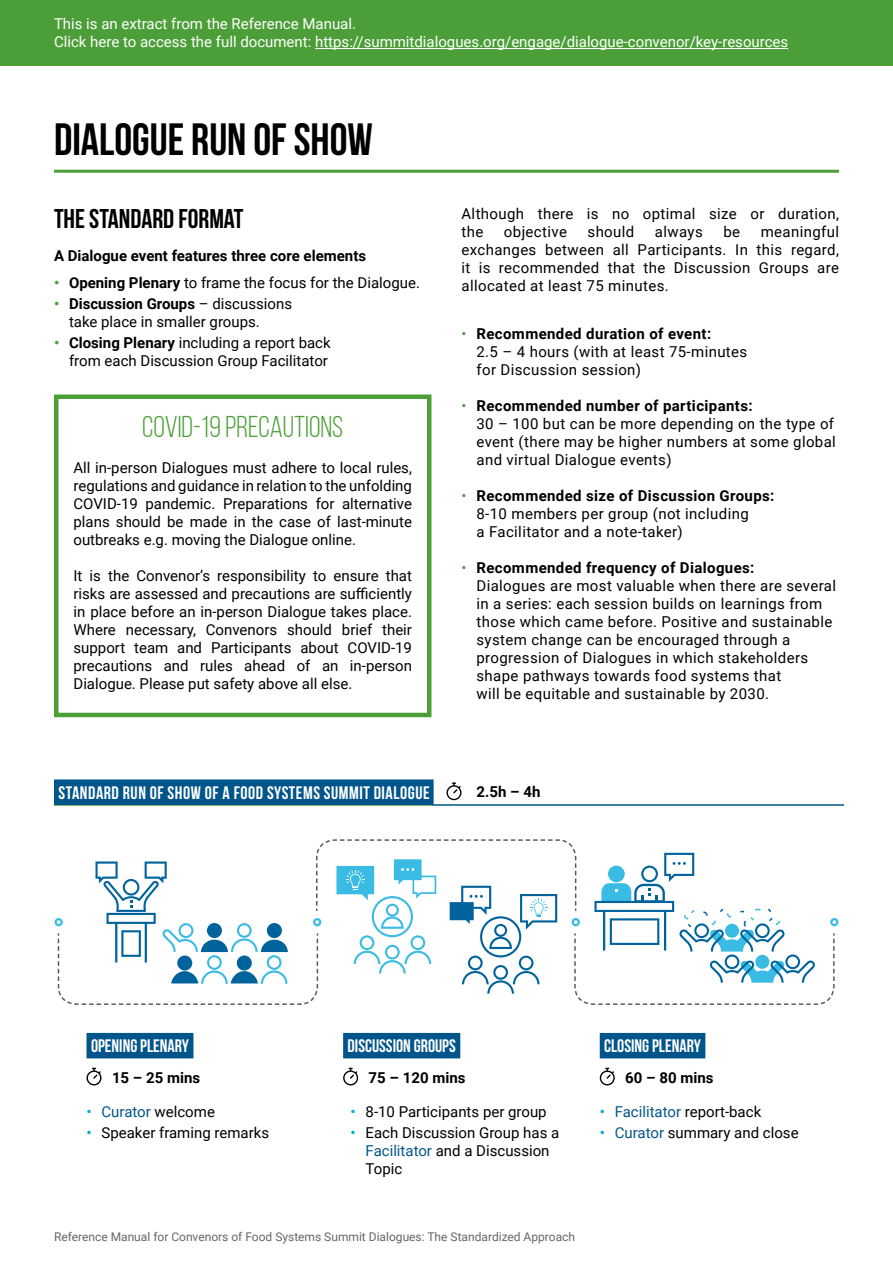
<style>
.page{position:relative;width:893px;height:1263px;background:#fff}
.page>*{position:absolute;margin:0;border:0;box-sizing:border-box;transform-origin:0 0}
.t1{font:700 45px "Bebas Neue";color:#000}
.t2{font:30px "Bebas Neue";color:#4c9f38}
.t3{font:700 27px "Bebas Neue";color:#000}
.t4{font:700 18px "Bebas Neue";letter-spacing:.03em;color:#fff}
.t5{font:700 18px "Bebas Neue";color:#fff}
.t6{font:15px/18px "Roboto";letter-spacing:.025em;color:#000}
.t7{font:15px/18px "Roboto";color:#000}
.t8{font:15px/18px "Roboto";color:#fff}
.t9{font:700 15px "Roboto";color:#000}
.t10{font:15px "Roboto";color:#02558b}
.t11{font:12px "Roboto";color:#666}
.s1{font-weight:700;color:#4c9f38}
.s2{font-weight:700}
.s3{color:#4c9f38}
.s4{font-weight:500;color:#00add8}
.s5{color:#000}
.s6{color:#02558b}
</style>
<div class="page">
<div style="left:0;top:0;width:893px;height:66px;background:#4c9f38"></div>
<hr style="left:315px;top:48px;width:473px;height:1px;background:#fff">
<hr style="left:54px;top:804px;width:377px;height:2px;background:#4c9f38">
<hr style="left:431px;top:804px;width:413px;height:2px;background:#02558b">
<div style="left:54px;top:779px;width:380px;height:26px;background:#02558b"></div>
<div style="left:54px;top:394px;width:377px;height:323px;border:4px solid #4c9f38"></div>
<hr style="left:54px;top:170px;width:785px;height:3px;background:#4c9f38">
<div style="left:87px;top:1033px;width:106px;height:25px;background:#02558b"></div>
<div style="left:343px;top:1033px;width:117px;height:25px;background:#02558b"></div>
<div style="left:600px;top:1033px;width:105px;height:25px;background:#02558b"></div>
<svg style="left:446px;top:782px;width:15px;height:18px"></svg>
<svg style="left:87px;top:1068px;width:15px;height:17px"></svg>
<svg style="left:343px;top:1068px;width:15px;height:17px"></svg>
<svg style="left:600px;top:1068px;width:15px;height:17px"></svg>
<svg style="left:55px;top:839px;width:783px;height:166px"></svg>
<hr style="left:603px;top:910px;width:2px;height:40px;background:#00639c">
<hr style="left:664px;top:910px;width:2px;height:40px;background:#00639c">
<hr style="left:115px;top:922px;width:2px;height:40px;background:#00639c">
<hr style="left:145px;top:922px;width:2px;height:40px;background:#00639c">
<p class="t8" style="left:54px;top:15px;width:736px">This is an extract from the Reference Manual.<br>Click here to access the full document: https://summitdialogues.org/engage/dialogue-convenor/key-resources</p>
<h1 class="t1" style="left:54px;top:114px;width:320px">DIALOGUE RUN OF SHOW</h1>
<h3 class="t3" style="left:54px;top:204px;width:191px">THE STANDARD FORMAT</h3>
<p class="t9" style="left:54px;top:245px;width:314px">A Dialogue event features three core elements</p>
<p class="t7" style="left:54px;top:273px;width:367px"><span class="s1">•</span> <span class="s2">Opening Plenary</span> to frame the focus for the Dialogue.</p>
<p class="t7" style="left:69px;top:294px;width:225px;text-indent:-15px"><span class="s1">•</span> <span class="s2">Discussion Groups</span> – discussions take place in smaller groups.</p>
<p class="t7" style="left:54px;top:333px;width:278px;text-align:right"><span class="s1">•</span> <span class="s2">Closing Plenary</span> including a report back from each Discussion Group Facilitator</p>
<h2 class="t2" style="left:142px;top:410px;width:203px">COVID-19 PRECAUTIONS</h2>
<p class="t6" style="left:74px;top:458px;width:340px;text-align:justify">All in-person Dialogues must adhere to local rules, regulations and guidance in relation to the unfolding COVID-19 pandemic. Preparations for alternative plans should be made in the case of last-minute outbreaks e.g. moving the Dialogue online.</p>
<p class="t6" style="left:74px;top:566px;width:340px;text-align:justify">It is the Convenor’s responsibility to ensure that risks are assessed and precautions are sufficiently in place before an in-person Dialogue takes place.<br>Where necessary, Convenors should brief their support team and Participants about COVID-19 precautions and rules ahead of an in-person Dialogue. Please put safety above all else.</p>
<p class="t6" style="left:461px;top:204px;width:379px">Although there is no optimal size or duration, the</p>
<p class="t6" style="left:461px;top:222px;width:379px;text-align:justify;text-indent:299px">meaningful exchanges between all Participants. In this regard, it is recommended that the Discussion Groups are allocated at least 75 minutes.</p>
<p class="t6" style="left:476px;top:324px;width:272px;text-indent:-15px"><span class="s3">•</span> <span class="s2">Recommended duration of event:<br></span>2.5 – 4 hours (with at least 75-minutes for Discussion session)</p>
<p class="t6" style="left:476px;top:396px;width:361px;text-indent:-15px"><span class="s3">•</span> <span class="s2">Recommended number of participants:<br></span>30 – 100 but can be more depending on the type of event (there may be higher numbers at some global and virtual Dialogue events)</p>
<p class="t6" style="left:476px;top:486px;width:300px;text-indent:-15px"><span class="s3">•</span> <span class="s2">Recommended size of Discussion Groups:<br></span>8-10 members per group (not including<br>a Facilitator and a note-taker)</p>
<p class="t6" style="left:476px;top:558px;width:361px;text-indent:-15px"><span class="s3">•</span> <span class="s2">Recommended frequency of Dialogues:<br></span>Dialogues are most valuable when there are several in a series: each session builds on learnings from those which came before. Positive and sustainable system change can be encouraged through a progression of Dialogues in which stakeholders shape pathways towards food systems that<br>will be equitable and sustainable by 2030.</p>
<p class="t6" style="left:504px;top:222px;width:65px">objective</p>
<p class="t6" style="left:588px;top:222px;width:48px">should</p>
<p class="t6" style="left:655px;top:222px;width:49px">always</p>
<p class="t6" style="left:723px;top:222px;width:18px">be</p>
<p class="t4" style="left:58px;top:783px;width:373px">STANDARD RUN OF SHOW OF A FOOD SYSTEMS SUMMIT DIALOGUE</p>
<p class="t9" style="left:476px;top:781px;width:65px">2.5h – 4h</p>
<p class="t5" style="left:91px;top:1036px;width:99px">OPENING PLENARY</p>
<p class="t5" style="left:348px;top:1036px;width:110px">DISCUSSION GROUPS</p>
<p class="t5" style="left:604px;top:1036px;width:98px">CLOSING PLENARY</p>
<p class="t9" style="left:112px;top:1067px;width:90px">15 – 25 mins</p>
<p class="t10" style="left:87px;top:1101px;width:130px"><span class="s4">•</span> Curator <span class="s5">welcome</span></p>
<p class="t7" style="left:87px;top:1123px;width:184px"><span class="s4">•</span> Speaker framing remarks</p>
<p class="t9" style="left:369px;top:1067px;width:98px">75 – 120 mins</p>
<p class="t7" style="left:351px;top:1102px;width:198px"><span class="s4">•</span> 8-10 Participants per group</p>
<p class="t7" style="left:366px;top:1123px;width:195px;text-indent:-15px"><span class="s4">•</span> Each Discussion Group has a<br><span class="s6">Facilitator</span> and a Discussion<br>Topic</p>
<p class="t11" style="left:54px;top:1228px;width:523px">Reference Manual for Convenors of Food Systems Summit Dialogues: The Standardized Approach</p>
<p class="t9" style="left:625px;top:1067px;width:90px">60 – 80 mins</p>
<p class="t10" style="left:600px;top:1101px;width:163px"><span class="s4">•</span> Facilitator <span class="s5">report-back</span></p>
<p class="t7" style="left:600px;top:1123px;width:200px"><span class="s4">•</span> <span class="s6">Curator</span> summary and close</p>
</div>
